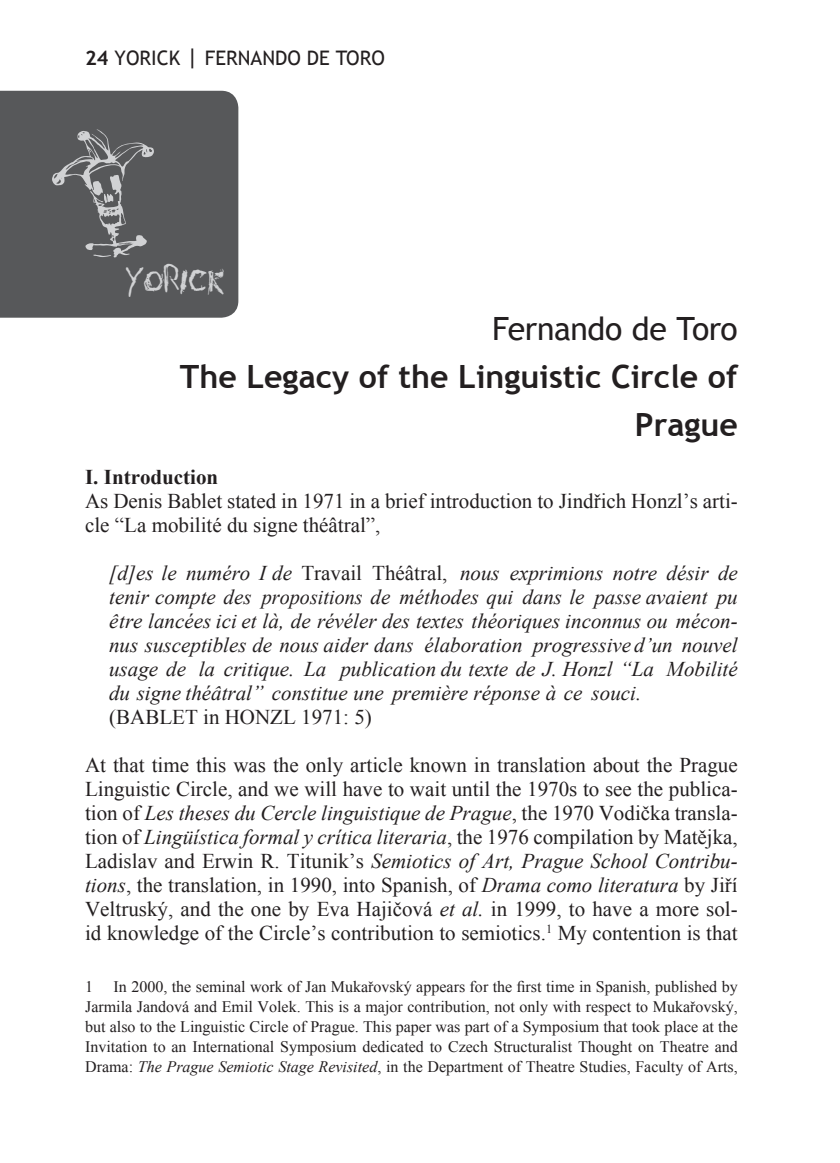
<style>
.page{position:relative;width:840px;height:1163px;background:#fff}
.page>*{position:absolute;margin:0;border:0;box-sizing:border-box;transform-origin:0 0}
.t1{font:36px "Nail Scratch";color:#d1d2d4}
.t2{font:700 32px/48px "Trebuchet MS";color:#231f20;text-align:right}
.t3{font:32px "Trebuchet MS";letter-spacing:-.015em;color:#231f20}
.t4{font:21px/24px "Times New Roman";color:#231f20}
.t5{font:italic 21px/24px "Times New Roman";color:#231f20;text-align:justify}
.t6{font:700 21px "Times New Roman";color:#231f20}
.t7{font:20px "Trebuchet MS";color:#231f20}
.t8{font:16px/20px "Times New Roman";color:#231f20;text-align:justify}
.s1{font-weight:700}
.s2{font-size:24px}
.s3{font-style:normal}
.s4{font-style:italic}
</style>
<div class="page">
<div style="left:0;top:91px;width:238px;height:226px;background:#57585a"></div>
<svg style="left:52px;top:129px;width:102px;height:128px;background:#6a6b6d"></svg>
<p class="t7" style="left:85px;top:46px;width:301px"><span class="s1">24</span> YORICK <span class="s2">|</span> FERNANDO DE TORO</p>
<h1 class="t1" style="left:126px;top:258px;width:101px">YORICK</h1>
<h2 class="t3" style="left:492px;top:310px;width:247px">Fernando de Toro</h2>
<h2 class="t2" style="left:180px;top:352px;width:559px">The Legacy of the Linguistic Circle of<br>Prague</h2>
<p class="t6" style="left:85px;top:462px;width:135px">I. Introduction</p>
<p class="t4" style="left:85px;top:488px;width:653px">As Denis Bablet stated in 1971 in a brief introduction to Jindřich Honzl’s arti&shy;cle “La mobilité du signe théâtral”,</p>
<p class="t5" style="left:109px;top:560px;width:629px">[d]es le numéro I de <span class="s3">Travail Théâtral,</span> nous exprimions notre désir de tenir compte des propositions de méthodes qui dans le passe avaient pu être lancées ici et là, de révéler des textes théoriques inconnus ou mécon&shy;nus susceptibles de nous aider dans élaboration progressive d’un nouvel usage de la critique. La publication du texte de J. Honzl “La Mobilité du signe théâtral” constitue une première réponse à ce souci.</p>
<p class="t4" style="left:109px;top:704px;width:264px">(BABLET in HONZL 1971: 5)</p>
<p class="t4" style="left:85px;top:752px;width:653px;text-align:justify">At that time this was the only article known in translation about the Prague Linguistic Circle, and we will have to wait until the 1970s to see the publica&shy;tion of <span class="s4">Les theses du Cercle linguistique de Prague</span>, the 1970 Vodička transla&shy;tion of <span class="s4">Lingüística formal y crítica literaria</span>, the 1976 compilation by Matějka, Ladislav and Erwin R. Titunik’s <span class="s4">Semiotics of Art, Prague School Contribu&shy;tions</span>, the translation, in 1990, into Spanish, of <span class="s4">Drama como literatura</span> by Jiří Veltruský, and the one by Eva Hajičová <span class="s4">et al.</span> in 1999, to have a more sol&shy;id knowledge of the Circle’s contribution to semiotics.<sup>1</sup> My contention is that</p>
<p class="t8" style="left:85px;top:976px;width:9px">1</p>
<p class="t8" style="left:85px;top:976px;width:653px;text-indent:28px">In 2000, the seminal work of Jan Mukařovský appears for the first time in Spanish, published by Jarmila Jandová and Emil Volek. This is a major contribution, not only with respect to Mukařovský, but also to the Linguistic Circle of Prague. This paper was part of a Symposium that took place at the Invitation to an International Symposium dedicated to Czech Structuralist Thought on Theatre and Drama: <span class="s4">The Prague Semiotic Stage Revisited</span>, in the Department of Theatre Studies, Faculty of Arts,</p>
</div>
